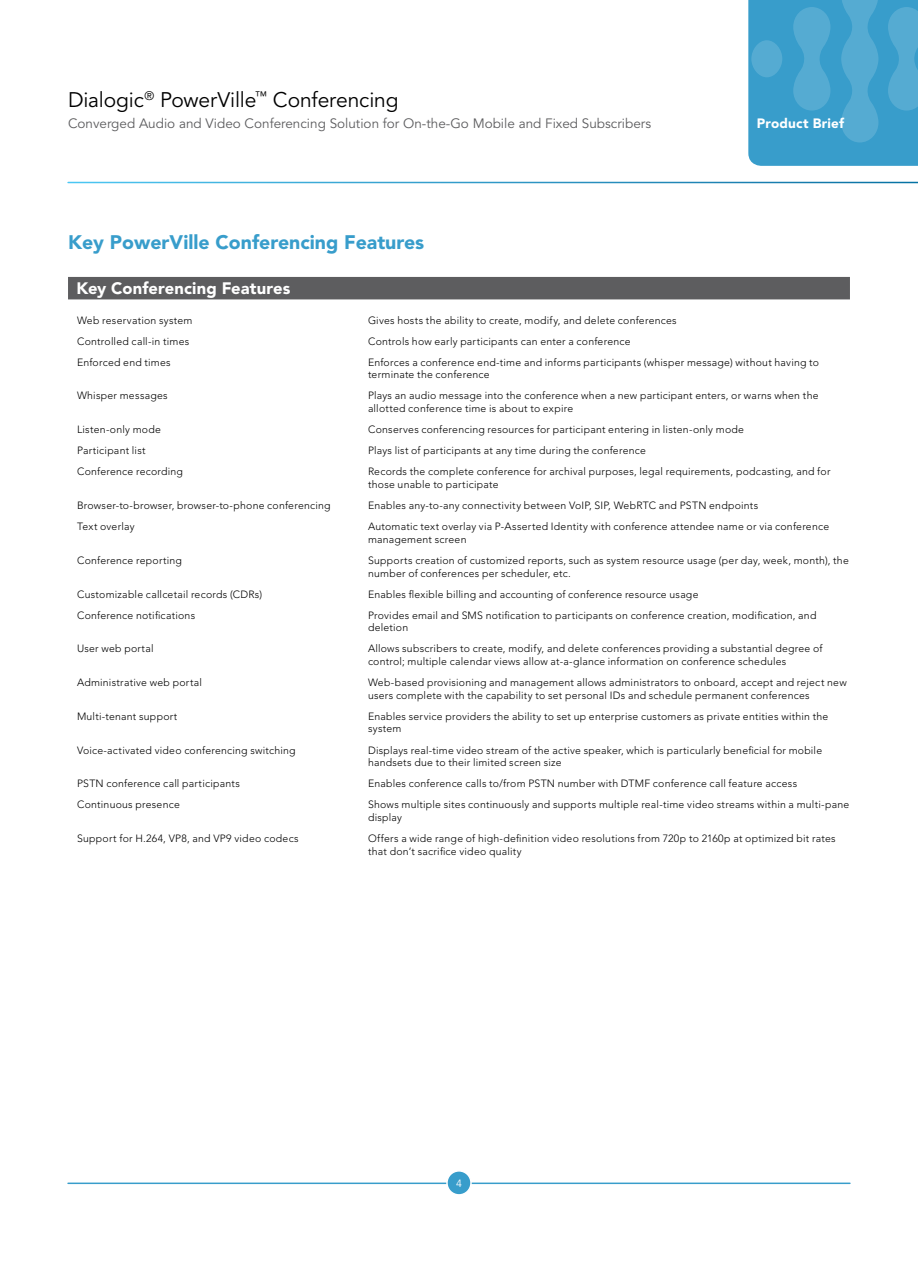
<style>
.page{position:relative;width:918px;height:1263px;background:#fff}
.page>*{position:absolute;margin:0;border:0;box-sizing:border-box;transform-origin:0 0}
.t1{font:21px "Avenir LT Std";letter-spacing:-.005em;color:#000}
.t2{font:900 19.5px "Avenir LT Std";color:#389dcb}
.t3{font:900 16.5px "Avenir LT Std";letter-spacing:.005em;color:#fff}
.t4{font:13.5px "Avenir LT Std";color:#5d5d5f}
.t5{font:900 13.5px "Avenir LT Std";letter-spacing:.015em;color:#fff}
.t6{font:300 10.5px/12.6px "Avenir LT Std";letter-spacing:.02em;color:#000}
.t7{font:10.5px "Avenir LT Std";color:#fff}
</style>
<div class="page">
<svg style="left:748px;top:0;width:170px;height:166px;background:#43a2cd"></svg>
<hr style="left:68px;top:1182px;width:782px;height:2px;background:#389dcb">
<div style="left:447px;top:1171px;width:24px;height:24px;background:#389dcb;border-radius:50%"></div>
<div style="left:446px;top:1170px;width:26px;height:25px;border:2px solid #fff;border-radius:50%"></div>
<div style="left:68px;top:277px;width:782px;height:22px;background:#5d5d5f"></div>
<h1 class="t1" style="left:68px;top:88px;width:332px">Dialogic<sup>®</sup> PowerVille<sup>™</sup> Conferencing</h1>
<p class="t4" style="left:68px;top:115px;width:585px">Converged Audio and Video Conferencing Solution for On-the-Go Mobile and Fixed Subscribers</p>
<p class="t5" style="left:757px;top:115px;width:89px">Product Brief</p>
<h2 class="t2" style="left:68px;top:230px;width:358px">Key PowerVille Conferencing Features</h2>
<h3 class="t3" style="left:77px;top:278px;width:215px">Key Conferencing Features</h3>
<p class="t6" style="left:77px;top:314px;width:117px">Web reservation system</p>
<p class="t6" style="left:368px;top:314px;width:310px">Gives hosts the ability to create, modify, and delete conferences</p>
<p class="t6" style="left:77px;top:335px;width:114px">Controlled call-in times</p>
<p class="t6" style="left:368px;top:335px;width:264px">Controls how early participants can enter a conference</p>
<p class="t6" style="left:77px;top:356px;width:95px">Enforced end times</p>
<p class="t6" style="left:368px;top:356px;width:453px">Enforces a conference end-time and informs participants (whisper message) without having to terminate the conference</p>
<p class="t6" style="left:77px;top:390px;width:92px">Whisper messages</p>
<p class="t6" style="left:368px;top:390px;width:452px">Plays an audio message into the conference when a new participant enters, or warns when the allotted conference time is about to expire</p>
<p class="t6" style="left:77px;top:423px;width:85px">Listen-only mode</p>
<p class="t6" style="left:368px;top:423px;width:378px">Conserves conferencing resources for participant entering in listen-only mode</p>
<p class="t6" style="left:77px;top:444px;width:70px">Participant list</p>
<p class="t6" style="left:368px;top:444px;width:279px">Plays list of participants at any time during the conference</p>
<p class="t6" style="left:77px;top:465px;width:107px">Conference recording</p>
<p class="t6" style="left:368px;top:465px;width:464px">Records the complete conference for archival purposes, legal requirements, podcasting, and for those unable to participate</p>
<p class="t6" style="left:77px;top:499px;width:255px">Browser-to-browser, browser-to-phone conferencing</p>
<p class="t6" style="left:368px;top:499px;width:392px">Enables any-to-any connectivity between VoIP, SIP, WebRTC and PSTN endpoints</p>
<p class="t6" style="left:77px;top:520px;width:59px">Text overlay</p>
<p class="t6" style="left:368px;top:520px;width:463px">Automatic text overlay via P-Asserted Identity with conference attendee name or via conference management screen</p>
<p class="t6" style="left:77px;top:554px;width:107px">Conference reporting</p>
<p class="t6" style="left:368px;top:554px;width:482px">Supports creation of customized reports, such as system resource usage (per day, week, month), the number of conferences per scheduler, etc.</p>
<p class="t6" style="left:77px;top:588px;width:187px">Customizable callcetail records (CDRs)</p>
<p class="t6" style="left:368px;top:588px;width:332px">Enables flexible billing and accounting of conference resource usage</p>
<p class="t6" style="left:77px;top:609px;width:120px">Conference notifications</p>
<p class="t6" style="left:368px;top:609px;width:450px">Provides email and SMS notification to participants on conference creation, modification, and deletion</p>
<p class="t6" style="left:77px;top:642px;width:78px">User web portal</p>
<p class="t6" style="left:368px;top:642px;width:456px">Allows subscribers to create, modify, and delete conferences providing a substantial degree of control; multiple calendar views allow at-a-glance information on conference schedules</p>
<p class="t6" style="left:77px;top:676px;width:126px">Administrative web portal</p>
<p class="t6" style="left:368px;top:676px;width:480px">Web-based provisioning and management allows administrators to onboard, accept and reject new users complete with the capability to set personal IDs and schedule permanent conferences</p>
<p class="t6" style="left:77px;top:710px;width:102px">Multi-tenant support</p>
<p class="t6" style="left:368px;top:710px;width:462px">Enables service providers the ability to set up enterprise customers as private entities within the system</p>
<p class="t6" style="left:77px;top:744px;width:220px">Voice-activated video conferencing switching</p>
<p class="t6" style="left:368px;top:744px;width:456px">Displays real-time video stream of the active speaker, which is particularly beneficial for mobile handsets due to their limited screen size</p>
<p class="t6" style="left:77px;top:777px;width:164px">PSTN conference call participants</p>
<p class="t6" style="left:368px;top:777px;width:431px">Enables conference calls to/from PSTN number with DTMF conference call feature access</p>
<p class="t6" style="left:77px;top:798px;width:104px">Continuous presence</p>
<p class="t6" style="left:368px;top:798px;width:483px">Shows multiple sites continuously and supports multiple real-time video streams within a multi-pane display</p>
<p class="t6" style="left:77px;top:832px;width:223px">Support for H.264, VP8, and VP9 video codecs</p>
<p class="t6" style="left:368px;top:832px;width:469px">Offers a wide range of high-definition video resolutions from 720p to 2160p at optimized bit rates that don’t sacrifice video quality</p>
<p class="t7" style="left:456px;top:1177px;width:7px">4</p>
</div>
